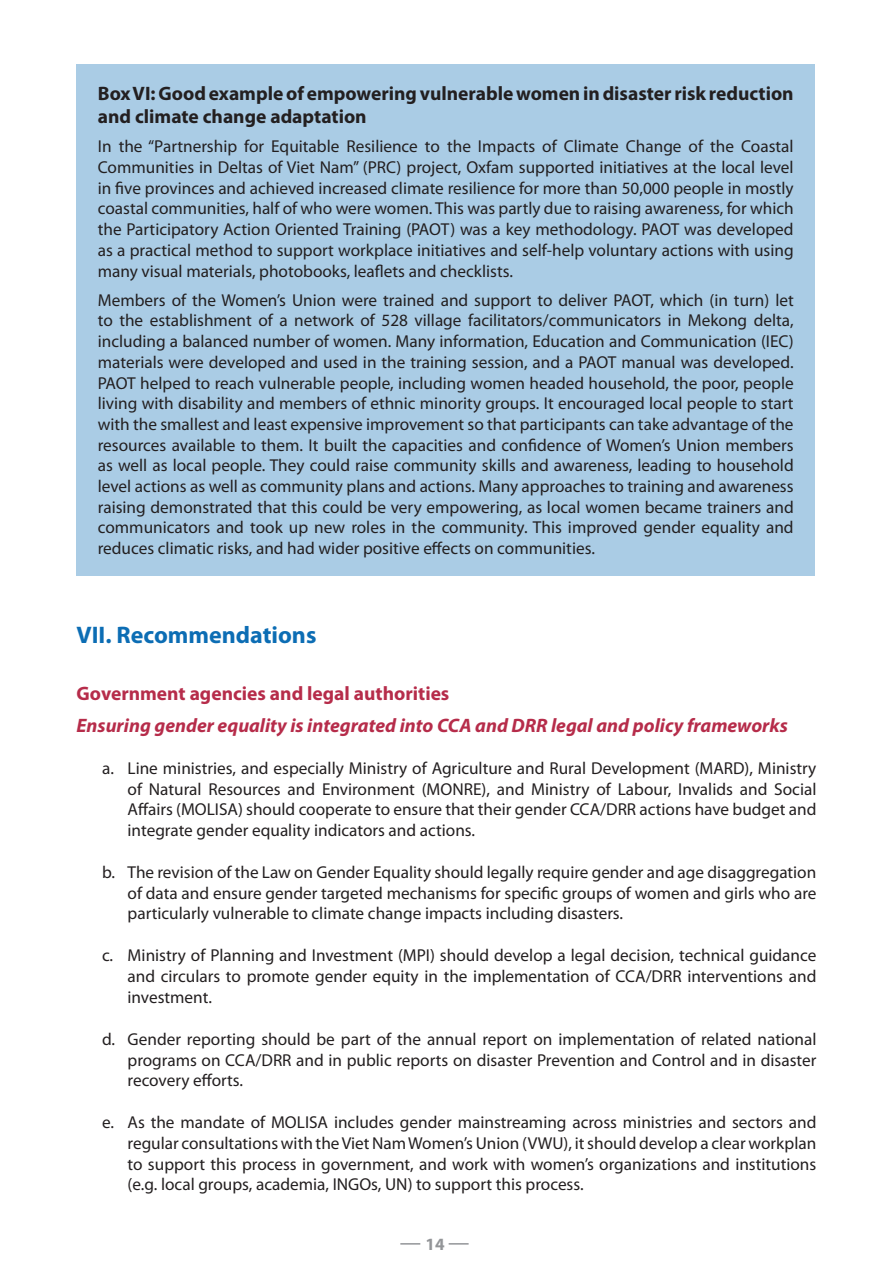
<style>
.page{position:relative;width:893px;height:1263px;background:#fff}
.page>*{position:absolute;margin:0;border:0;box-sizing:border-box;transform-origin:0 0}
.heading_1{font:700 24px "Myriad Pro";color:#0c6db4}
.body_text{font:700 19.5px/23.4px "Myriad Pro";color:#231f20}
.heading_xanh_do_dun{font:italic 700 19.5px "Myriad Pro";color:#b62c4a}
.heading_xanh_do_dun-2{font:700 19.5px "Myriad Pro";color:#b62c4a}
.body_text-2{font:17.25px/20.7px "Myriad Pro";color:#231f20;text-align:justify}
.body_text_tab{font:17.25px/20.7px "Myriad Pro";color:#231f20;text-align:justify}
.t1{font:700 17.25px "Myriad Pro";color:#939598}
</style>
<div class="page">
<svg style="left:400px;top:1243px;width:20px;height:1px"></svg>
<svg style="left:449px;top:1243px;width:20px;height:1px"></svg>
<div style="left:77px;top:64px;width:738px;height:511px;background:#aacce5"></div>
<p class="body_text" style="left:98px;top:81px;width:697px">Box VI: Good example of empowering vulnerable women in disaster risk reduction and climate change adaptation</p>
<p class="body_text-2" style="left:98px;top:136px;width:697px">In the “Partnership for Equitable Resilience to the Impacts of Climate Change of the Coastal Communities in Deltas of Viet Nam” (PRC) project, Oxfam supported initiatives at the local level in five provinces and achieved increased climate resilience for more than 50,000 people in mostly coastal communities, half of who were women. This was partly due to raising awareness, for which the Participatory Action Oriented Training (PAOT) was a key methodology. PAOT was developed as a practical method to support workplace initiatives and self-help voluntary actions with using many visual materials, photobooks, leaflets and checklists.</p>
<p class="body_text-2" style="left:98px;top:289px;width:697px">Members of the Women’s Union were trained and support to deliver PAOT, which (in turn) let to the establishment of a network of 528 village facilitators/communicators in Mekong delta, including a balanced number of women. Many information, Education and Communication (IEC) materials were developed and used in the training session, and a PAOT manual was developed.<br>PAOT helped to reach vulnerable people, including women headed household, the poor, people living with disability and members of ethnic minority groups. It encouraged local people to start with the smallest and least expensive improvement so that participants can take advantage of the resources available to them. It built the capacities and confidence of Women’s Union members as well as local people. They could raise community skills and awareness, leading to household level actions as well as community plans and actions. Many approaches to training and awareness raising demonstrated that this could be very empowering, as local women became trainers and communicators and took up new roles in the community. This improved gender equality and reduces climatic risks, and had wider positive effects on communities.</p>
<p class="heading_1" style="left:77px;top:619px;width:241px">VII. Recommendations</p>
<p class="heading_xanh_do_dun-2" style="left:77px;top:681px;width:374px">Government agencies and legal authorities</p>
<p class="heading_xanh_do_dun" style="left:77px;top:713px;width:713px">Ensuring gender equality is integrated into CCA and DRR legal and policy frameworks</p>
<p class="body_text_tab" style="left:128px;top:758px;width:690px;text-indent:-26px">a. Line ministries, and especially Ministry of Agriculture and Rural Development (MARD), Ministry of Natural Resources and Environment (MONRE), and Ministry of Labour, Invalids and Social Affairs (MOLISA) should cooperate to ensure that their gender CCA/DRR actions have budget and integrate gender equality indicators and actions.</p>
<p class="body_text_tab" style="left:128px;top:862px;width:690px;text-indent:-26px">b. The revision of the Law on Gender Equality should legally require gender and age disaggregation of data and ensure gender targeted mechanisms for specific groups of women and girls who are particularly vulnerable to climate change impacts including disasters.</p>
<p class="body_text_tab" style="left:128px;top:945px;width:690px;text-indent:-26px">c. Ministry of Planning and Investment (MPI) should develop a legal decision, technical guidance and circulars to promote gender equity in the implementation of CCA/DRR interventions and investment.</p>
<p class="body_text_tab" style="left:128px;top:1028px;width:690px;text-indent:-26px">d. Gender reporting should be part of the annual report on implementation of related national programs on CCA/DRR and in public reports on disaster Prevention and Control and in disaster recovery efforts.</p>
<p class="body_text_tab" style="left:128px;top:1112px;width:690px;text-indent:-26px">e. As the mandate of MOLISA includes gender mainstreaming across ministries and sectors and regular consultations with the Viet Nam Women’s Union (VWU), it should develop a clear workplan to support this process in government, and work with women’s organizations and institutions (e.g. local groups, academia, INGOs, UN) to support this process.</p>
<p class="t1" style="left:425px;top:1232px;width:21px">14</p>
</div>
